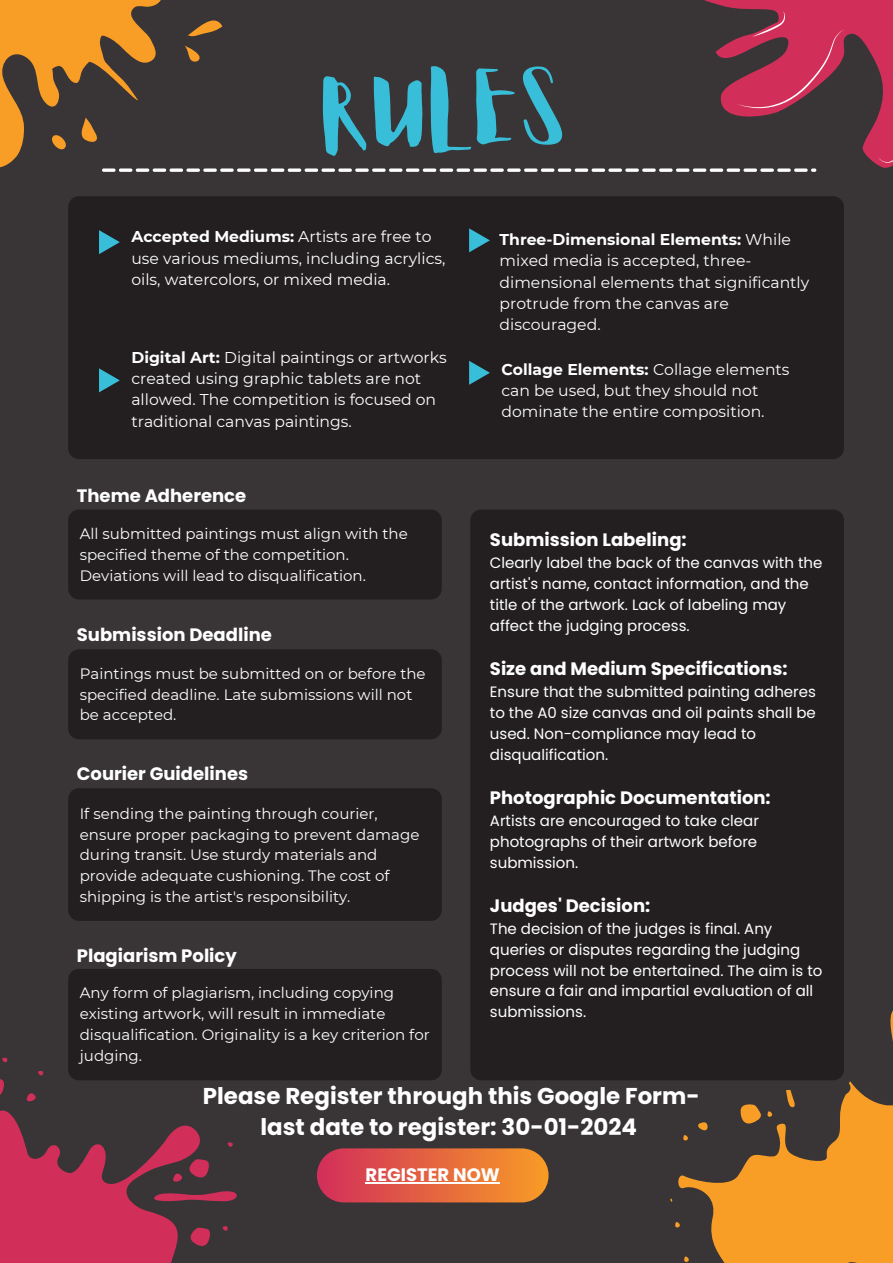
<style>
.page{position:relative;width:893px;height:1263px;background:#393536}
.page>*{position:absolute;margin:0;border:0;box-sizing:border-box;transform-origin:0 0}
.t1{font:83.7px "Aloja Extended";color:#38bed8}
.t2{font:700 22.88px "Poppins";color:#fff}
.t3{font:700 18px "Poppins";color:#fff}
.t4{font:15.6px/21.4px "Montserrat";color:#fff}
.t5{font:15px/20.9px "Montserrat";color:#fff}
.t6{font:15px/20.9px "Poppins";color:#fff}
.s1{font-weight:700}
</style>
<div class="page">
<svg style="left:678px;top:1093px;width:215px;height:170px;fill:#f89d25"></svg>
<svg style="left:696px;top:1118px;width:15px;height:16px"></svg>
<svg style="left:681px;top:1134px;width:8px;height:8px"></svg>
<svg style="left:675px;top:1221px;width:6px;height:8px"></svg>
<svg style="left:682px;top:1255px;width:8px;height:8px"></svg>
<svg style="left:848px;top:1011px;width:45px;height:84px"></svg>
<svg style="left:733px;top:1090px;width:83px;height:38px"></svg>
<div style="left:470px;top:509px;width:384px;height:580px;background:#231f20"></div>
<svg style="left:0;top:0;width:46px;height:168px;fill:#f89d25"></svg>
<svg style="left:0;top:1057px;width:233px;height:206px"></svg>
<svg style="left:153px;top:1153px;width:84px;height:96px"></svg>
<svg style="left:46px;top:0;width:847px;height:172px"></svg>
<div style="left:68px;top:196px;width:776px;height:263px;background:#231f20"></div>
<svg style="left:99px;top:230px;width:21px;height:24px"></svg>
<svg style="left:99px;top:368px;width:21px;height:24px"></svg>
<svg style="left:469px;top:228px;width:21px;height:24px"></svg>
<svg style="left:469px;top:361px;width:21px;height:24px"></svg>
<div style="left:68px;top:509px;width:374px;height:91px;background:#231f20"></div>
<div style="left:68px;top:649px;width:374px;height:90px;background:#231f20"></div>
<div style="left:68px;top:788px;width:374px;height:133px;background:#231f20"></div>
<svg style="left:58px;top:969px;width:384px;height:121px;background:#252122"></svg>
<div style="left:317px;top:1148px;width:231px;height:54px;background:linear-gradient(to right,#d22e5a,#f89c26);border-radius:27px"></div>
<hr style="left:366px;top:1182px;width:134px;height:2px;background:#fff">
<p class="t1" style="left:323px;top:74px;width:249px">RULES</p>
<p class="t4" style="left:131px;top:226px;width:315px"><span class="s1">Accepted Mediums:</span> Artists are free to use various mediums, including acrylics, oils, watercolors, or mixed media.</p>
<p class="t4" style="left:131px;top:346px;width:317px"><span class="s1">Digital Art:</span> Digital paintings or artworks created using graphic tablets are not allowed. The competition is focused on traditional canvas paintings.</p>
<p class="t3" style="left:77px;top:483px;width:171px">Theme Adherence</p>
<p class="t5" style="left:80px;top:523px;width:329px">All submitted paintings must align with the specified theme of the competition.<br>Deviations will lead to disqualification.</p>
<p class="t3" style="left:77px;top:622px;width:196px">Submission Deadline</p>
<p class="t5" style="left:80px;top:663px;width:347px">Paintings must be submitted on or before the specified deadline. Late submissions will not be accepted.</p>
<p class="t3" style="left:77px;top:761px;width:173px">Courier Guidelines</p>
<p class="t5" style="left:80px;top:803px;width:341px">If sending the painting through courier, ensure proper packaging to prevent damage during transit. Use sturdy materials and provide adequate cushioning. The cost of shipping is the artist's responsibility.</p>
<p class="t3" style="left:77px;top:943px;width:161px">Plagiarism Policy</p>
<p class="t5" style="left:80px;top:982px;width:351px">Any form of plagiarism, including copying existing artwork, will result in immediate disqualification. Originality is a key criterion for judging.</p>
<p class="t4" style="left:499px;top:229px;width:311px"><span class="s1">Three-Dimensional Elements:</span> While mixed media is accepted, three&shy;dimensional elements that significantly protrude from the canvas are discouraged.</p>
<p class="t4" style="left:501px;top:358px;width:289px"><span class="s1">Collage Elements:</span> Collage elements can be used, but they should not dominate the entire composition.</p>
<p class="t3" style="left:490px;top:527px;width:198px">Submission Labeling:</p>
<p class="t6" style="left:490px;top:553px;width:334px">Clearly label the back of the canvas with the artist's name, contact information, and the title of the artwork. Lack of labeling may affect the judging process.</p>
<p class="t3" style="left:490px;top:656px;width:299px">Size and Medium Specifications:</p>
<p class="t6" style="left:490px;top:681px;width:327px">Ensure that the submitted painting adheres to the A0 size canvas and oil paints shall be used. Non-compliance may lead to disqualification.</p>
<p class="t3" style="left:490px;top:785px;width:282px">Photographic Documentation:</p>
<p class="t6" style="left:490px;top:810px;width:270px;text-align:justify">Artists are encouraged to take clear photographs of their artwork before submission.</p>
<p class="t3" style="left:490px;top:893px;width:162px">Judges' Decision:</p>
<p class="t6" style="left:490px;top:918px;width:334px">The decision of the judges is final. Any queries or disputes regarding the judging process will not be entertained. The aim is to ensure a fair and impartial evaluation of all submissions.</p>
<p class="t2" style="left:203px;top:1080px;width:498px">Please Register through this Google Form-</p>
<p class="t2" style="left:260px;top:1111px;width:378px">last date to register: 30-01-2024</p>
<p class="t3" style="left:366px;top:1162px;width:136px">REGISTER NOW</p>
</div>
